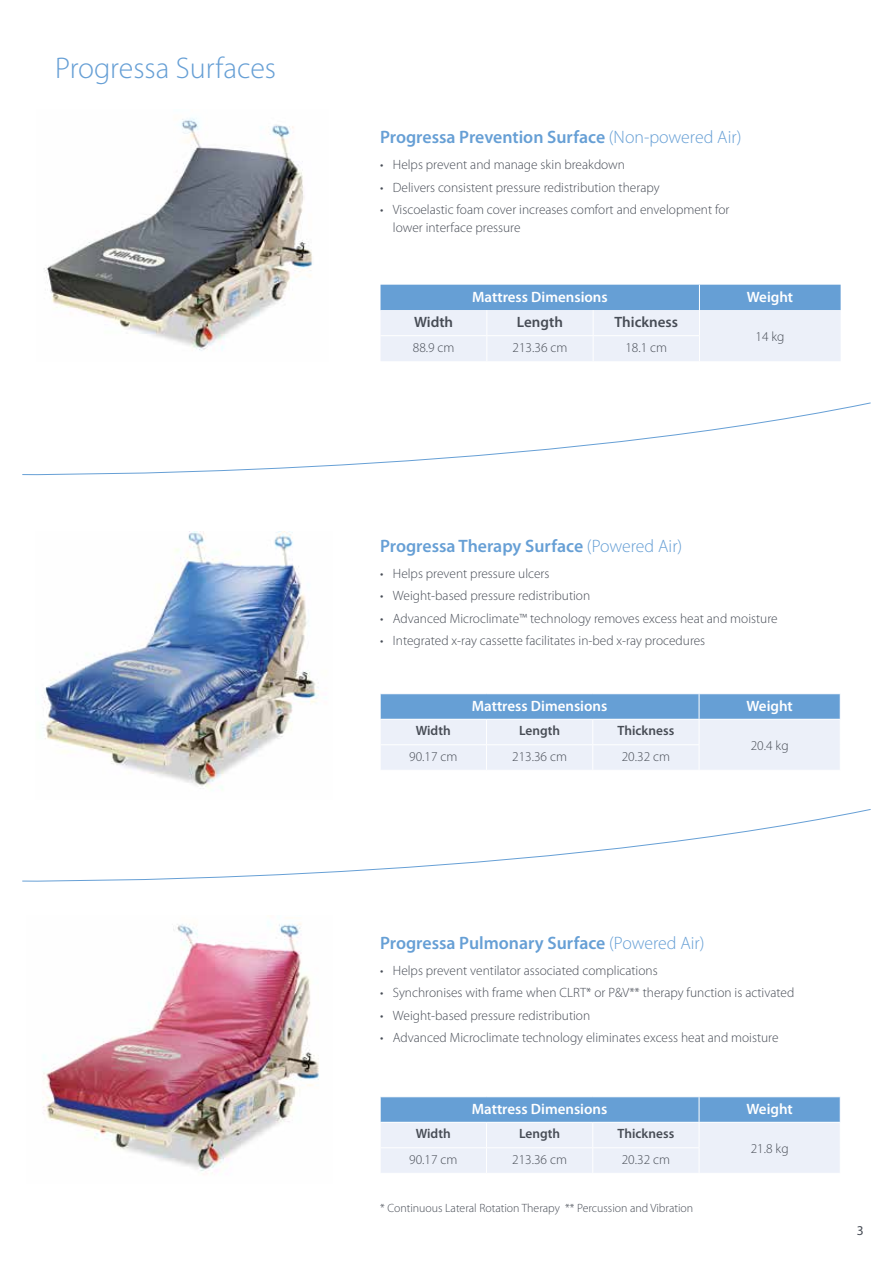
<style>
.page{position:relative;width:893px;height:1263px;background:#fff}
.page>*{position:absolute;margin:0;border:0;box-sizing:border-box;transform-origin:0 0}
.t1{font:300 30px "Myriad Pro";color:#669fd5}
.t2{font:600 18px "Myriad Pro";color:#669fd5}
.t3{font:600 15px "Myriad Pro";color:#fff}
.t4{font:600 15px "Myriad Pro";color:#474c55}
.t5{font:300 13.5px/18px "Myriad Pro";color:#474c55}
.t6{font:600 13.5px "Myriad Pro";color:#474c55}
.t7{font:13.5px "Myriad Pro";color:#474c55}
.t8{font:300 12px "Myriad Pro";color:#474c55}
.s1{font-weight:300}
</style>
<div class="page">
<img style="left:44px;top:117px;width:269px;height:234px">
<img style="left:43px;top:922px;width:276px;height:249px">
<img style="left:42px;top:531px;width:277px;height:258px">
<svg style="left:22px;top:809px;width:849px;height:73px"></svg>
<svg style="left:22px;top:402px;width:849px;height:74px"></svg>
<svg style="left:380px;top:285px;width:461px;height:76px;background:#c0d5ed"></svg>
<svg style="left:380px;top:694px;width:461px;height:76px;background:#c1d6ed"></svg>
<svg style="left:380px;top:1097px;width:461px;height:76px;background:#c1d6ed"></svg>
<h1 class="t1" style="left:55px;top:51px;width:222px">Progressa Surfaces</h1>
<h2 class="t2" style="left:380px;top:125px;width:363px">Progressa Prevention Surface <span class="s1">(Non-powered Air)</span></h2>
<p class="t5" style="left:380px;top:156px;width:246px">• Helps prevent and manage skin breakdown</p>
<p class="t5" style="left:380px;top:178px;width:281px">• Delivers consistent pressure redistribution therapy</p>
<p class="t5" style="left:393px;top:201px;width:338px;text-indent:-13px">• Viscoelastic foam cover increases comfort and envelopment for lower interface pressure</p>
<p class="t3" style="left:472px;top:287px;width:137px">Mattress Dimensions</p>
<p class="t3" style="left:747px;top:287px;width:48px">Weight</p>
<p class="t4" style="left:414px;top:313px;width:41px">Width</p>
<p class="t4" style="left:517px;top:313px;width:47px">Length</p>
<p class="t4" style="left:614px;top:313px;width:65px">Thickness</p>
<p class="t5" style="left:413px;top:339px;width:43px">88.9 cm</p>
<p class="t5" style="left:513px;top:339px;width:56px">213.36 cm</p>
<p class="t5" style="left:625px;top:339px;width:43px">18.1 cm</p>
<p class="t5" style="left:755px;top:327px;width:31px">14 kg</p>
<h2 class="t2" style="left:380px;top:534px;width:304px">Progressa Therapy Surface <span class="s1">(Powered Air)</span></h2>
<p class="t5" style="left:380px;top:565px;width:171px">• Helps prevent pressure ulcers</p>
<p class="t5" style="left:380px;top:587px;width:212px">• Weight-based pressure redistribution</p>
<p class="t5" style="left:380px;top:609px;width:399px">• Advanced Microclimate™ technology removes excess heat and moisture</p>
<p class="t5" style="left:380px;top:632px;width:327px">• Integrated x-ray cassette facilitates in-bed x-ray procedures</p>
<p class="t3" style="left:472px;top:696px;width:137px">Mattress Dimensions</p>
<p class="t3" style="left:746px;top:696px;width:48px">Weight</p>
<p class="t6" style="left:416px;top:722px;width:36px">Width</p>
<p class="t6" style="left:519px;top:722px;width:42px">Length</p>
<p class="t6" style="left:618px;top:722px;width:58px">Thickness</p>
<p class="t5" style="left:409px;top:748px;width:50px">90.17 cm</p>
<p class="t5" style="left:512px;top:748px;width:56px">213.36 cm</p>
<p class="t5" style="left:622px;top:748px;width:50px">20.32 cm</p>
<p class="t5" style="left:751px;top:736px;width:39px">20.4 kg</p>
<h2 class="t2" style="left:380px;top:931px;width:326px">Progressa Pulmonary Surface <span class="s1">(Powered Air)</span></h2>
<p class="t5" style="left:380px;top:962px;width:279px">• Helps prevent ventilator associated complications</p>
<p class="t5" style="left:380px;top:984px;width:416px">• Synchronises with frame when CLRT* or P&amp;V** therapy function is activated</p>
<p class="t5" style="left:380px;top:1006px;width:212px">• Weight-based pressure redistribution</p>
<p class="t5" style="left:380px;top:1029px;width:400px">• Advanced Microclimate technology eliminates excess heat and moisture</p>
<p class="t3" style="left:472px;top:1099px;width:137px">Mattress Dimensions</p>
<p class="t3" style="left:746px;top:1099px;width:48px">Weight</p>
<p class="t6" style="left:416px;top:1125px;width:36px">Width</p>
<p class="t6" style="left:519px;top:1125px;width:42px">Length</p>
<p class="t6" style="left:618px;top:1125px;width:58px">Thickness</p>
<p class="t5" style="left:409px;top:1150px;width:50px">90.17 cm</p>
<p class="t5" style="left:512px;top:1150px;width:56px">213.36 cm</p>
<p class="t5" style="left:622px;top:1150px;width:50px">20.32 cm</p>
<p class="t8" style="left:380px;top:1202px;width:315px">* Continuous Lateral Rotation Therapy ** Percussion and Vibration</p>
<p class="t5" style="left:751px;top:1139px;width:39px">21.8 kg</p>
<p class="t7" style="left:857px;top:1222px;width:8px">3</p>
</div>
